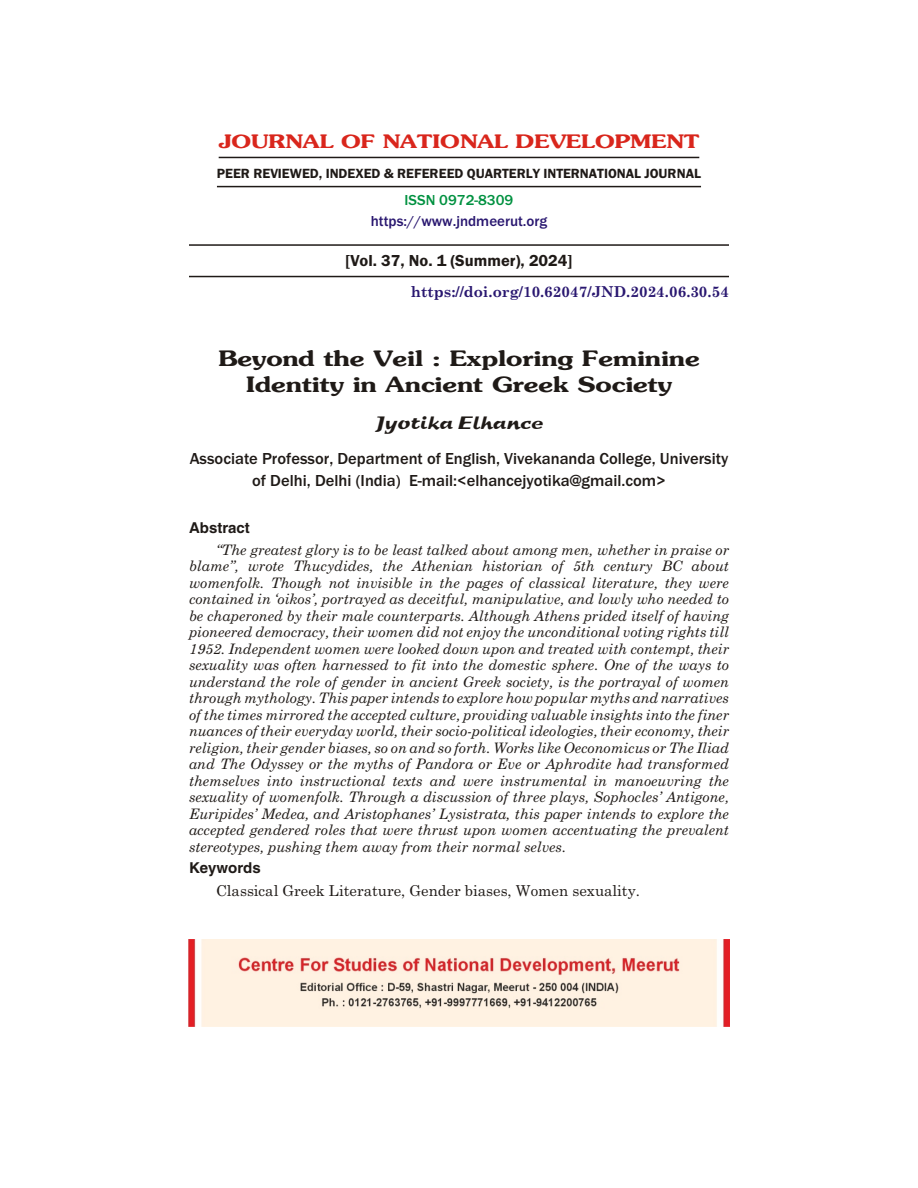
<style>
.page{position:relative;width:918px;height:1188px;background:#fff}
.page>*{position:absolute;margin:0;border:0;box-sizing:border-box;transform-origin:0 0}
.t1{font:21px/26.2px "Souvenir Light Bold Wd";color:#1f1a17;text-align:center}
.t2{font:18.3px "Souvenir Light Bold Wd";color:#d9261c}
.t3{font:18px "Sprint";color:#1f1a17}
.t4{font:500 16.5px/22.2px "Franklin Gothic";color:#1f1a17;text-align:center}
.t5{font:16.5px "Franklin Gothic Demi";color:#1f1a17}
.t6{font:15px "Century Schoolbook";letter-spacing:.005em;color:#1f1a17}
.t7{font:700 15px "Century Schoolbook";color:#291770}
.t8{font:500 15px "Franklin Gothic";color:#291770}
.t9{font:700 15px "Helvetica";color:#1f1a17}
.t10{font:500 15px "Franklin Gothic";color:#009140}
.t11{font:italic 14.4px/16.5px "Century Schoolbook";color:#1f1a17;text-align:justify}
.t12{font:13.8px "Franklin Gothic Demi";color:#1f1a17}
</style>
<div class="page">
<hr style="left:219px;top:157px;width:480px;height:1px;background:#1f1a17">
<hr style="left:217px;top:186px;width:484px;height:1px;background:#1f1a17">
<hr style="left:189px;top:244px;width:540px;height:2px;background:#1f1a17">
<hr style="left:189px;top:276px;width:540px;height:1px;background:#1f1a17">
<img style="left:189px;top:940px;width:540px;height:87px">
<p class="t2" style="left:219px;top:134px;width:482px">JOURNAL OF NATIONAL DEVELOPMENT</p>
<p class="t12" style="left:217px;top:168px;width:486px">PEER REVIEWED, INDEXED &amp; REFEREED QUARTERLY INTERNATIONAL JOURNAL</p>
<p class="t10" style="left:405px;top:195px;width:110px">ISSN 0972-8309</p>
<p class="t8" style="left:371px;top:216px;width:178px">https://www.jndmeerut.org</p>
<p class="t5" style="left:346px;top:254px;width:228px">[Vol. 37, No. 1 (Summer), 2024]</p>
<p class="t7" style="left:411px;top:285px;width:320px">https://doi.org/10.62047/JND.2024.06.30.54</p>
<h1 class="t1" style="left:218px;top:346px;width:483px">Beyond the Veil : Exploring Feminine<br>Identity in Ancient Greek Society</h1>
<p class="t3" style="left:375px;top:412px;width:169px">Jyotika Elhance</p>
<p class="t4" style="left:190px;top:448px;width:540px">Associate Professor, Department of English, Vivekananda College, University of Delhi, Delhi (India) E-mail:&lt;elhancejyotika@gmail.com&gt;</p>
<p class="t9" style="left:189px;top:522px;width:62px">Abstract</p>
<p class="t11" style="left:189px;top:542px;width:542px;text-indent:27px">“The greatest glory is to be least talked about among men, whether in praise or blame”, wrote Thucydides, the Athenian historian of 5th century BC about womenfolk. Though not invisible in the pages of classical literature, they were contained in ‘oikos’, portrayed as deceitful, manipulative, and lowly who needed to be chaperoned by their male counterparts. Although Athens prided itself of having pioneered democracy, their women did not enjoy the unconditional voting rights till 1952. Independent women were looked down upon and treated with contempt, their sexuality was often harnessed to fit into the domestic sphere. One of the ways to understand the role of gender in ancient Greek society, is the portrayal of women through mythology. This paper intends to explore how popular myths and narratives of the times mirrored the accepted culture, providing valuable insights into the finer nuances of their everyday world, their socio-political ideologies, their economy, their religion, their gender biases, so on and so forth. Works like Oeconomicus or The Iliad and The Odyssey or the myths of Pandora or Eve or Aphrodite had transformed themselves into instructional texts and were instrumental in manoeuvring the sexuality of womenfolk. Through a discussion of three plays, Sophocles’ Antigone, Euripides’ Medea, and Aristophanes’ Lysistrata, this paper intends to explore the accepted gendered roles that were thrust upon women accentuating the prevalent stereotypes, pushing them away from their normal selves.</p>
<p class="t9" style="left:189px;top:862px;width:73px">Keywords</p>
<p class="t6" style="left:216px;top:885px;width:426px">Classical Greek Literature, Gender biases, Women sexuality.</p>
</div>
